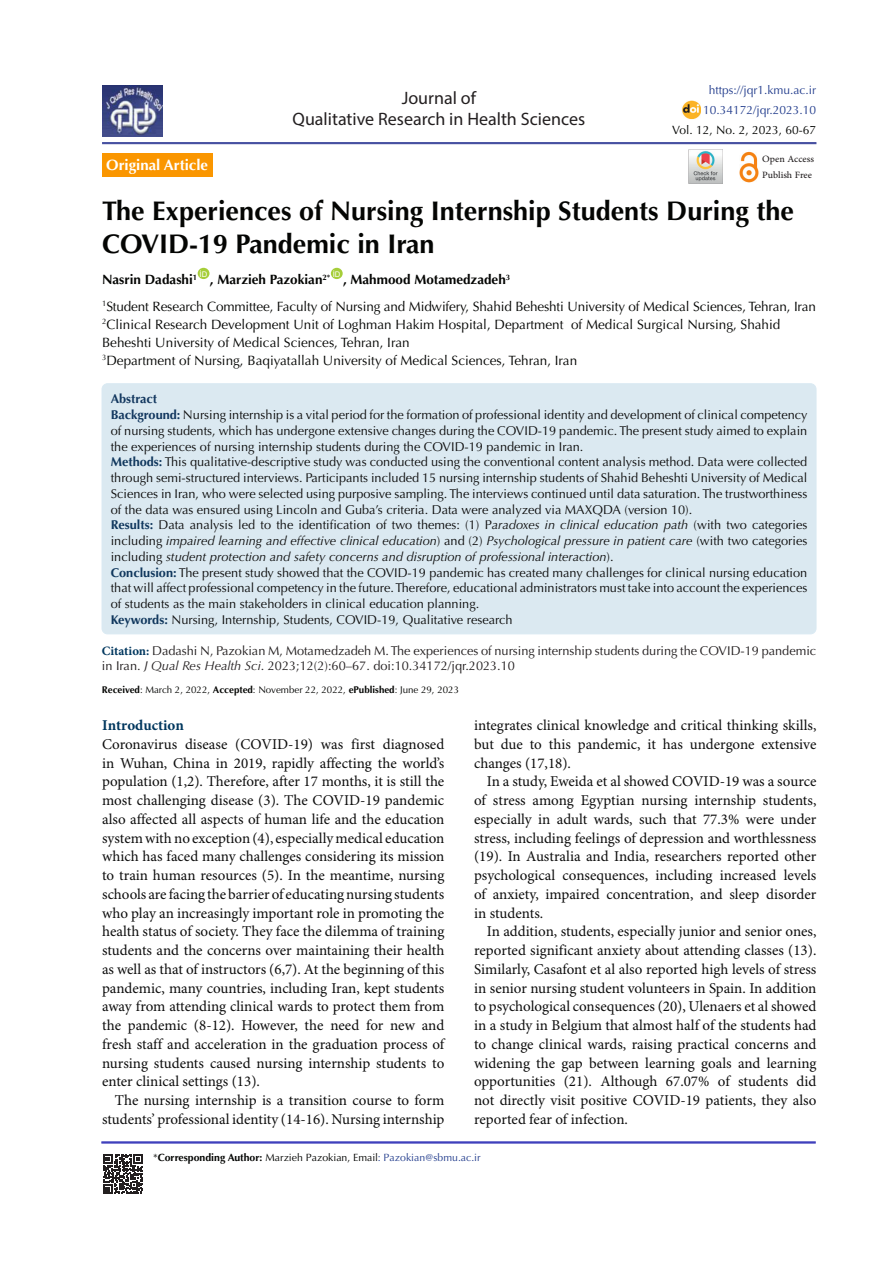
<style>
.page{position:relative;width:893px;height:1263px;background:#fff}
.page>*{position:absolute;margin:0;border:0;box-sizing:border-box;transform-origin:0 0}
.t1{font:700 27px/33px "Optima LT Std";color:#040503}
.t2{font:18px "Myriad Pro";color:#231f20}
.t3{font:15px/18.8px "Minion Pro";color:#0d0d0d;text-align:justify}
.t4{font:700 15px "Optima LT Std";color:#fff}
.t5{font:700 15px "Minion Pro";color:#00375e}
.t6{font:13.5px/18px "Optima LT Std";color:#040503}
.t7{font:700 13.5px "Optima LT Std";color:#040503}
.t8{font:13.5px "Adobe Arabic";color:#231f20}
.t9{font:12.75px/15.8px "Optima LT Std";color:#0d0d0d;text-align:justify}
.t10{font:italic 12.75px/15.8px "Optima LT Std";color:#0d0d0d;text-align:justify}
.t11{font:12.75px/15.8px "Optima LT Std";color:#231f20}
.t12{font:700 12.75px "Optima LT Std";color:#11365e}
.t13{font:12px "Optima LT Std";color:#253f8e}
.t14{font:12px "Optima LT Std";color:#040503}
.t15{font:10.5px "Optima LT Std";color:#040503}
.t16{font:9.75px "Optima LT Std";color:#040503}
.t17{font:7.8px "Arial";color:#fff}
.s1{font-weight:700;color:#11365e}
.s2{font-weight:700;color:#10375d}
.s3{font-weight:700;font-style:normal;color:#10375d}
.s4{font-style:normal}
.s5{font-family:"Minion Pro";font-weight:700;color:#00375e}
.s6{font-style:italic}
.s7{font-weight:700}
.s8{color:#253f8e}
</style>
<div class="page">
<hr style="left:101px;top:1142px;width:715px;height:1px;background:#0002a7">
<img style="left:689px;top:150px;width:34px;height:34px">
<div style="left:198px;top:268px;width:11px;height:11px;background:#a6ce39;border-radius:50%"></div>
<div style="left:331px;top:268px;width:12px;height:11px;background:#a6ce39;border-radius:50%"></div>
<hr style="left:102px;top:142px;width:714px;height:1px;background:#293492">
<hr style="left:102px;top:143px;width:714px;height:1px;background:#293492">
<div style="left:102px;top:153px;width:111px;height:23px;background:#fa9600"></div>
<svg style="left:103px;top:1154px;width:40px;height:40px"></svg>
<img style="left:739px;top:151px;width:20px;height:32px">
<img style="left:682px;top:101px;width:19px;height:18px">
<div style="left:102px;top:384px;width:714px;height:250px;background:#dbe9f1;border-radius:6px"></div>
<div style="left:102px;top:383px;width:714px;height:251px;border:1px solid #daeaf3;border-radius:6px"></div>
<img style="left:102px;top:85px;width:60px;height:51px">
<p class="t4" style="left:106px;top:156px;width:103px">Original Article</p>
<p class="t2" style="left:402px;top:87px;width:76px">Journal of</p>
<p class="t2" style="left:293px;top:108px;width:294px">Qualitative Research in Health Sciences</p>
<p class="t13" style="left:709px;top:83px;width:109px">https://jqr1.kmu.ac.ir</p>
<p class="t13" style="left:703px;top:103px;width:115px">10.34172/jqr.2023.10</p>
<p class="t14" style="left:672px;top:123px;width:146px">Vol. 12, No. 2, 2023, 60-67</p>
<p class="t8" style="left:762px;top:149px;width:53px">Open Access</p>
<p class="t8" style="left:762px;top:166px;width:51px">Publish Free</p>
<p class="t1" style="left:102px;top:195px;width:693px">The Experiences of Nursing Internship Students During the<br>COVID-19 Pandemic in Iran</p>
<p class="t7" style="left:102px;top:272px;width:97px">Nasrin Dadashi<sup>1</sup></p>
<p class="t17" style="left:200px;top:268px;width:9px">ID</p>
<p class="t17" style="left:333px;top:268px;width:9px">ID</p>
<p class="t7" style="left:343px;top:272px;width:169px">, Mahmood Motamedzadeh<sup>3</sup></p>
<p class="t6" style="left:102px;top:297px;width:715px"><sup>1</sup>Student Research Committee, Faculty of Nursing and Midwifery, Shahid Beheshti University of Medical Sciences, Tehran, Iran</p>
<p class="t6" style="left:102px;top:315px;width:680px"><sup>2</sup>Clinical Research Development Unit of Loghman Hakim Hospital, Department of Medical Surgical Nursing, Shahid<br>Beheshti University of Medical Sciences, Tehran, Iran</p>
<p class="t6" style="left:102px;top:351px;width:477px"><sup>3</sup>Department of Nursing, Baqiyatallah University of Medical Sciences, Tehran, Iran</p>
<p class="t7" style="left:210px;top:272px;width:122px">, Marzieh Pazokian<sup>2*</sup></p>
<p class="t12" style="left:111px;top:391px;width:48px">Abstract</p>
<p class="t9" style="left:111px;top:407px;width:698px"><span class="s1">Background:</span> Nursing internship is a vital period for the formation of professional identity and development of clinical competency of nursing students, which has undergone extensive changes during the COVID-19 pandemic. The present study aimed to explain the experiences of nursing internship students during the COVID-19 pandemic in Iran.</p>
<p class="t9" style="left:111px;top:454px;width:698px"><span class="s2">Methods:</span> This qualitative-descriptive study was conducted using the conventional content analysis method. Data were collected through semi-structured interviews. Participants included 15 nursing internship students of Shahid Beheshti University of Medical Sciences in Iran, who were selected using purposive sampling. The interviews continued until data saturation. The trustworthiness of the data was ensured using Lincoln and Guba’s criteria. Data were analyzed via MAXQDA (version 10).</p>
<p class="t10" style="left:111px;top:517px;width:698px"><span class="s3">Results:</span> <span class="s4">Data analysis led to the identification of two themes: (1) P</span>aradoxes in clinical education path <span class="s4">(with two categories including</span> impaired learning and effective clinical education<span class="s4">) and (2)</span> Psychological pressure in patient care <span class="s4">(with two categories including</span> student protection and safety concerns and disruption of professional interaction<span class="s4">).</span></p>
<p class="t9" style="left:111px;top:564px;width:698px"><span class="s2">Conclusion:</span> The present study showed that the COVID-19 pandemic has created many challenges for clinical nursing education that will affect professional competency in the future. Therefore, educational administrators must take into account the experiences of students as the main stakeholders in clinical education planning.</p>
<p class="t9" style="left:111px;top:612px;width:403px"><span class="s2">Keywords:</span> Nursing, Internship, Students, COVID-19, Qualitative research</p>
<p class="t11" style="left:102px;top:642px;width:716px"><span class="s5">Citation:</span> Dadashi N, Pazokian M, Motamedzadeh M. The experiences of nursing internship students during the COVID-19 pandemic in Iran. <span class="s6">J Qual Res Health Sci</span>. 2023;12(2):60–67. doi:10.34172/jqr.2023.10</p>
<p class="t16" style="left:102px;top:684px;width:359px"><span class="s7">Received</span>: March 2, 2022, <span class="s7">Accepted</span>: November 22, 2022, <span class="s7">ePublished</span>: June 29, 2023</p>
<p class="t5" style="left:102px;top:715px;width:83px">Introduction</p>
<p class="t3" style="left:102px;top:735px;width:344px">Coronavirus disease (COVID-19) was first diagnosed in Wuhan, China in 2019, rapidly affecting the world’s population (1,2). Therefore, after 17 months, it is still the most challenging disease (3). The COVID-19 pandemic also affected all aspects of human life and the education system with no exception (4), especially medical education which has faced many challenges considering its mission to train human resources (5). In the meantime, nursing schools are facing the barrier of educating nursing students who play an increasingly important role in promoting the health status of society. They face the dilemma of training students and the concerns over maintaining their health as well as that of instructors (6,7). At the beginning of this pandemic, many countries, including Iran, kept students away from attending clinical wards to protect them from the pandemic (8-12). However, the need for new and fresh staff and acceleration in the graduation process of nursing students caused nursing internship students to enter clinical settings (13).</p>
<p class="t3" style="left:102px;top:1091px;width:344px;text-align:right">The nursing internship is a transition course to form students’ professional identity (14-16). Nursing internship</p>
<p class="t3" style="left:474px;top:716px;width:344px">integrates clinical knowledge and critical thinking skills, but due to this pandemic, it has undergone extensive changes (17,18).</p>
<p class="t3" style="left:474px;top:773px;width:344px;text-indent:13px">In a study, Eweida et al showed COVID-19 was a source of stress among Egyptian nursing internship students, especially in adult wards, such that 77.3% were under stress, including feelings of depression and worthlessness (19). In Australia and India, researchers reported other psychological consequences, including increased levels of anxiety, impaired concentration, and sleep disorder in students.</p>
<p class="t3" style="left:474px;top:923px;width:344px;text-indent:13px">In addition, students, especially junior and senior ones, reported significant anxiety about attending classes (13).<br>Similarly, Casafont et al also reported high levels of stress in senior nursing student volunteers in Spain. In addition to psychological consequences (20), Ulenaers et al showed in a study in Belgium that almost half of the students had to change clinical wards, raising practical concerns and widening the gap between learning goals and learning opportunities (21). Although 67.07% of students did not directly visit positive COVID-19 patients, they also reported fear of infection.</p>
<p class="t15" style="left:153px;top:1151px;width:329px">*<span class="s7">Corresponding Author:</span> Marzieh Pazokian, Email<span class="s8">: Pazokian@sbmu.ac.ir</span></p>
</div>
